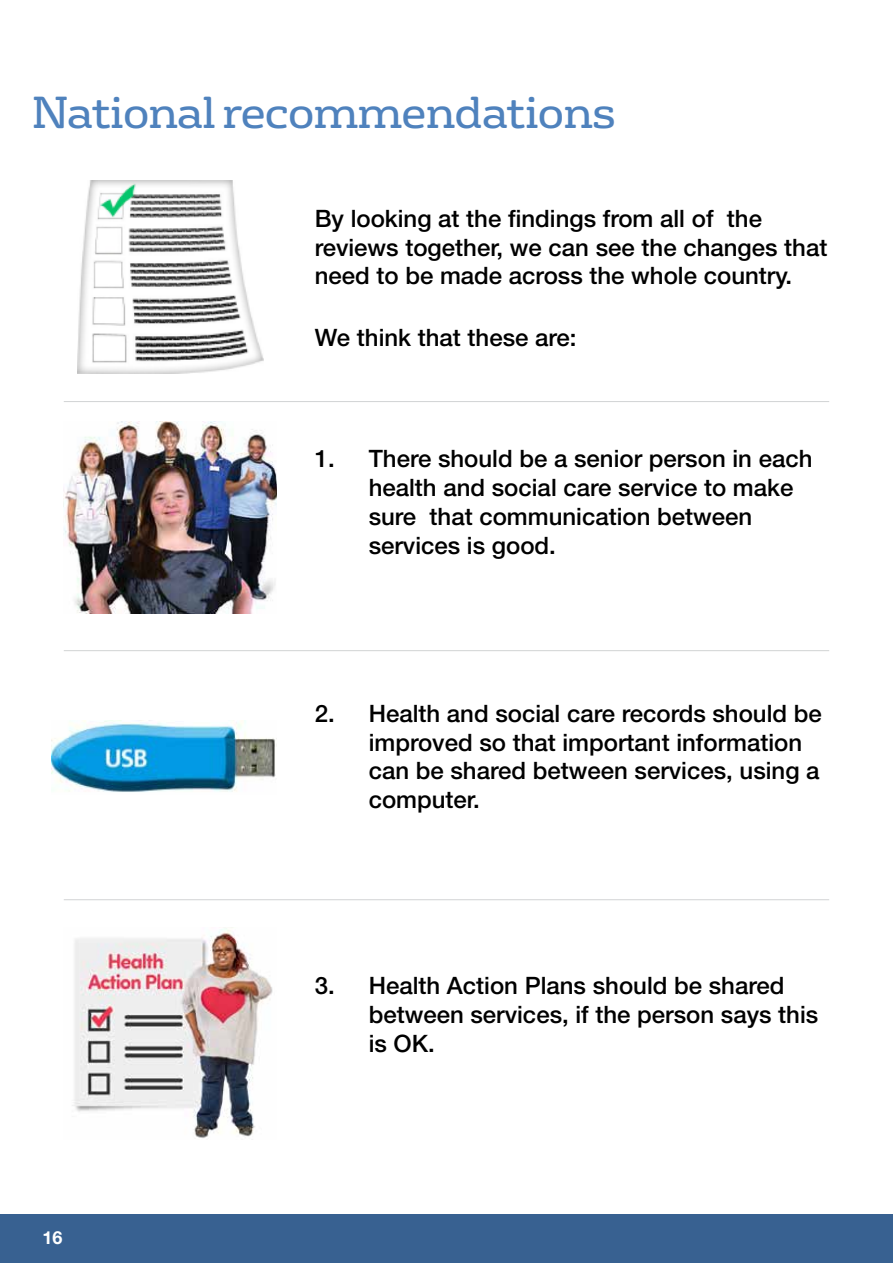
<style>
.page{position:relative;width:893px;height:1263px;background:#fff}
.page>*{position:absolute;margin:0;border:0;box-sizing:border-box;transform-origin:0 0}
.t1{font:43.5px "FS Rufus";letter-spacing:-.02em;color:#4f82bd}
.t2{font:500 24px/28.8px "Helvetica Neue";color:#000}
.t3{font:700 18px "Helvetica Neue";color:#fff}
</style>
<div class="page">
<div style="left:0;top:1214px;width:893px;height:49px;background:#386191"></div>
<img style="left:77px;top:180px;width:186px;height:193px">
<img style="left:64px;top:421px;width:212px;height:193px">
<img style="left:72px;top:927px;width:201px;height:211px">
<img style="left:52px;top:721px;width:224px;height:71px">
<hr style="left:64px;top:650px;width:765px;height:1px;background:#d1d3d4">
<hr style="left:64px;top:401px;width:765px;height:1px;background:#d1d3d4">
<hr style="left:64px;top:899px;width:765px;height:1px;background:#d1d3d4">
<h1 class="t1" style="left:32px;top:77px;width:585px">National recommendations</h1>
<p class="t2" style="left:315px;top:204px;width:514px">By looking at the findings from all of the reviews together, we can see the changes that need to be made across the whole country.</p>
<p class="t2" style="left:315px;top:322px;width:263px">We think that these are:</p>
<p class="t2" style="left:369px;top:444px;width:445px;text-indent:-54px">1. There should be a senior person in each health and social care service to make sure that communication between services is good.</p>
<p class="t2" style="left:369px;top:699px;width:455px;text-indent:-54px">2. Health and social care records should be improved so that important information can be shared between services, using a computer.</p>
<p class="t3" style="left:43px;top:1226px;width:22px">16</p>
<p class="t2" style="left:369px;top:971px;width:451px;text-indent:-54px">3. Health Action Plans should be shared between services, if the person says this is OK.</p>
</div>
